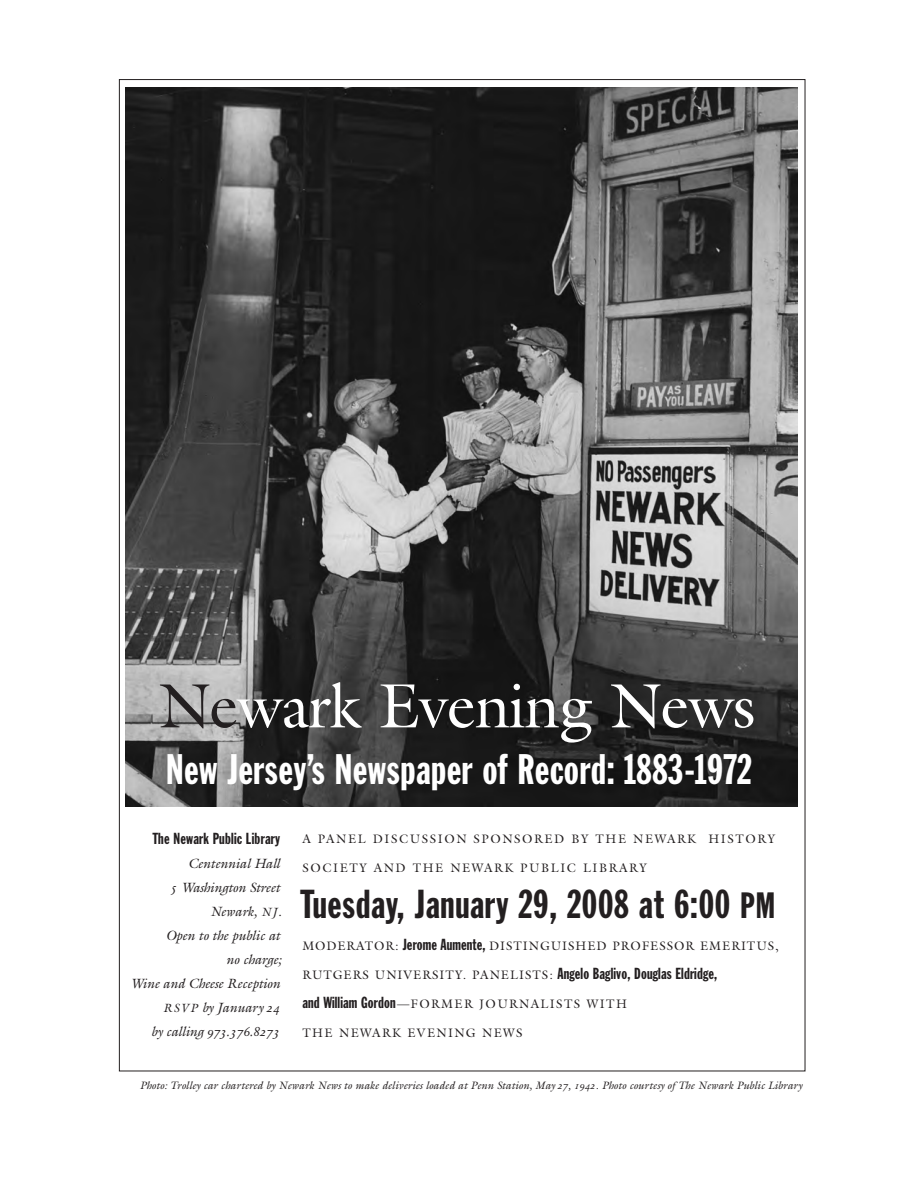
<style>
.page{position:relative;width:918px;height:1188px;background:#fff}
.page>*{position:absolute;margin:0;border:0;box-sizing:border-box;transform-origin:0 0}
.t1{font:63px "Galliard";letter-spacing:-.015em;color:#fff}
.t2{font:42px "Franklin Gothic Extra Cond";letter-spacing:.015em;color:#fff}
.t3{font:39.75px "Franklin Gothic Extra Cond";letter-spacing:.02em;color:#231f20}
.t4{font:15.75px "Franklin Gothic Extra Cond";letter-spacing:.01em;color:#231f20}
.t5{font:italic 13.5px/24px "Galliard";letter-spacing:-.01em;color:#231f20;text-align:right}
.t6{font:13.5px "Stempel Garamond Italic Os F";letter-spacing:-.01em;color:#231f20}
.t7{font:12.3px "Galliard";letter-spacing:.13em;color:#231f20}
.t8{font:12.3px "Galliard";letter-spacing:.11em;color:#231f20}
.t9{font:12.3px "Galliard";letter-spacing:.08em;color:#231f20}
.t10{font:italic 10.8px "Galliard";color:#231f20}
.s1{color:#231f20}
.s2{font-family:"Stempel Garamond Italic Os F";font-style:normal}
.s3{font-size:12px}
.s4{font-family:"Galliard";font-style:italic}
.s5{font-size:36px}
.s6{font-family:"Franklin Gothic Extra Cond";font-size:15.75px}
.s7{font-family:"Galliard";font-size:12.3px}
</style>
<div class="page">
<img style="left:126px;top:87px;width:671px;height:720px">
<h1 class="t1" style="left:159px;top:666px;width:598px"><span class="s1">Ne</span>wark Evening News</h1>
<h2 class="t2" style="left:166px;top:747px;width:587px">New Jersey’s Newspaper of Record: 1883-1972</h2>
<h3 class="t4" style="left:153px;top:830px;width:129px">The Newark Public Library</h3>
<p class="t5" style="left:131px;top:851px;width:153px">Centennial Hall<br><span class="s2">5</span> Washington Street<br>Newark, <span class="s3">NJ</span> .<br>Open to the public at<br>no charge;<br>Wine and Cheese Reception<br><span class="s3">RSVP</span> by January <span class="s2">24</span></p>
<p class="t6" style="left:151px;top:1023px;width:130px"><span class="s4">by calling</span> 973.376.8273</p>
<p class="t7" style="left:302px;top:831px;width:474px">A PANEL DISCUSSION SPONSORED BY THE NEWARK HISTORY</p>
<p class="t7" style="left:302px;top:860px;width:346px">SOCIETY AND THE NEWARK PUBLIC LIBRARY</p>
<h3 class="t3" style="left:301px;top:883px;width:476px">Tuesday, January 29, 2008 at 6:00 <span class="s5">PM</span></h3>
<p class="t9" style="left:302px;top:938px;width:478px">MODERATOR: <span class="s6">Jerome Aumente,</span> DISTINGUISHED PROFESSOR EMERITUS,</p>
<h3 class="t4" style="left:302px;top:965px;width:416px"><span class="s7">RUTGERS UNIVERSITY. PANELISTS:</span> Angelo Baglivo, Douglas Eldridge,</h3>
<p class="t8" style="left:302px;top:996px;width:326px"><span class="s6">and William Gordon</span>—FORMER JOURNALISTS WITH</p>
<p class="t8" style="left:302px;top:1025px;width:222px">THE NEWARK EVENING NEWS</p>
<p class="t10" style="left:140px;top:1079px;width:664px">Photo: Trolley car chartered by Newark News to make deliveries loaded at Penn Station, May <span class="s2">27, 1942</span>. Photo courtesy of The Newark Public Library</p>
</div>
